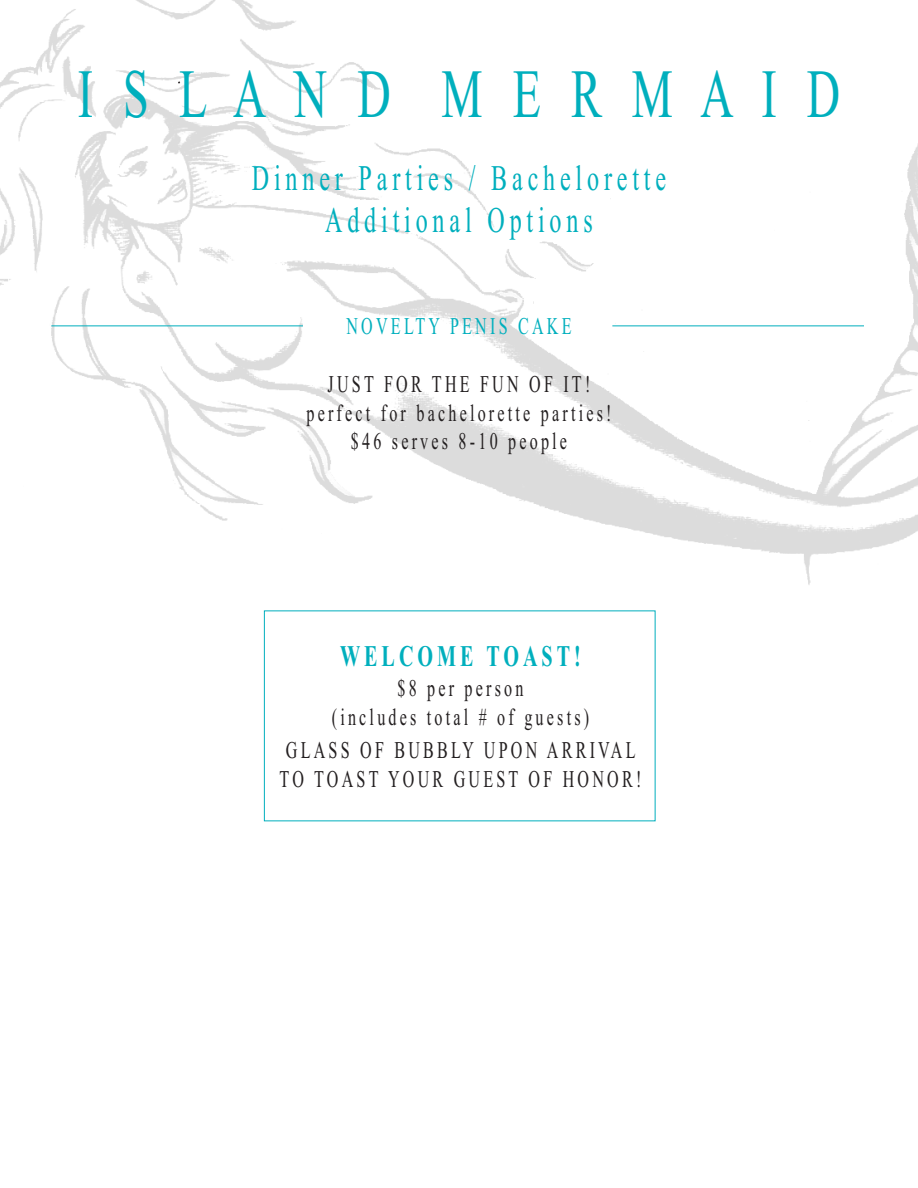
<style>
.page{position:relative;width:918px;height:1188px;background:#fff}
.page>*{position:absolute;margin:0;border:0;box-sizing:border-box;transform-origin:0 0}
.t1{font:69px "Times New Roman";color:#00afbd;scale:.67 1}
.t2{font:36px/42px "Times New Roman";letter-spacing:.2em;color:#00afbd;text-align:center;scale:.67 1}
.t3{font:700 30px "Times New Roman";letter-spacing:.2em;color:#00afbd;scale:.67 1}
.t4{font:24px/28.8px "Times New Roman";letter-spacing:.2em;color:#231f20;text-align:center;scale:.67 1}
.t5{font:24px "Times New Roman";letter-spacing:.2em;color:#00afbd;scale:.67 1}
</style>
<div class="page">
<img style="left:0;top:0;width:918px;height:585px">
<hr style="left:612px;top:326px;width:252px;height:1px;background:#00afbd">
<hr style="left:51px;top:326px;width:252px;height:1px;background:#00afbd">
<svg style="left:176px;top:80px;width:6px;height:5px"></svg>
<h1 class="t1" style="left:78px;top:53px;width:1140px">I S L A N D M E R M A I D</h1>
<h2 class="t2" style="left:252px;top:157px;width:620px">Dinner Parties / Bachelorette<br>Additional Options</h2>
<p class="t5" style="left:346px;top:312px;width:337px">NOVELTY PENIS CAKE</p>
<p class="t4" style="left:306px;top:369px;width:457px">JUST FOR THE FUN OF IT! perfect for bachelorette parties! $46 serves 8-10 people</p>
<p class="t3" style="left:340px;top:638px;width:361px">WELCOME TOAST!</p>
<p class="t4" style="left:332px;top:673px;width:386px">$8 per person<br>(includes total # of guests)</p>
<p class="t4" style="left:280px;top:735px;width:542px;text-align:left">GLASS OF BUBBLY UPON ARRIVAL<br>TO TOAST YOUR GUEST OF HONOR!</p>
</div>
